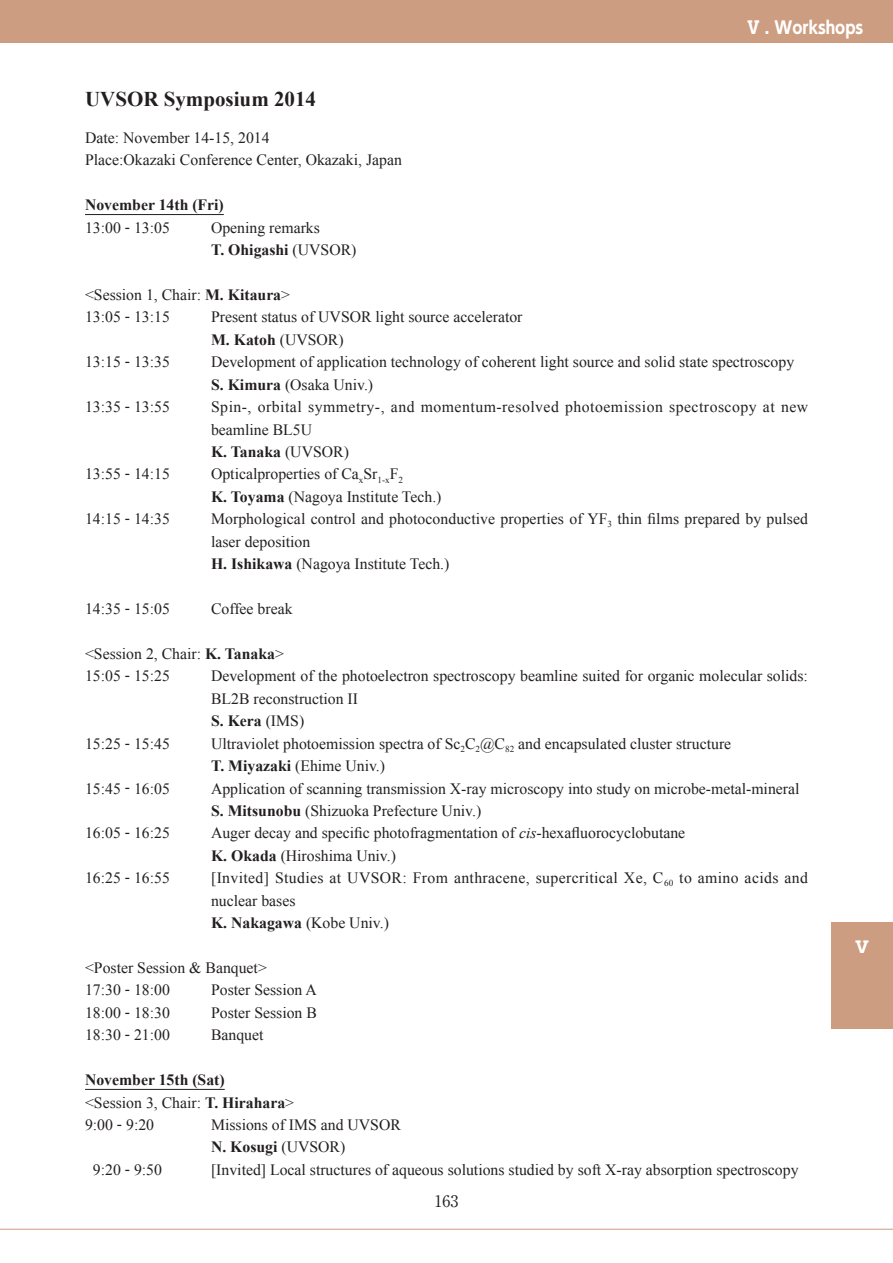
<style>
.page{position:relative;width:893px;height:1263px;background:#fff}
.page>*{position:absolute;margin:0;border:0;box-sizing:border-box;transform-origin:0 0}
.t1{font:700 21px "Times New Roman";color:#231f20}
.t2{font:700 16.95px "UD Shin Go Pro";color:#fff;scale:.9 1}
.t3{font:15.9px "Ryumin Pro";color:#231f20}
.t4{font:700 15.9px "Shin Go Pro";color:#fff}
.t5{font:15.75px/22.5px "Times New Roman";color:#231f20}
.t6{font:15.75px/22.5px "Times New Roman";letter-spacing:.025em;color:#231f20}
.t7{font:15.75px/22.5px "Times New Roman";letter-spacing:.03em;color:#231f20}
.t8{font:700 15.75px/22.5px "Times New Roman";color:#231f20}
.s1{font-weight:700}
.s2{font-style:italic}
.s3{font-weight:400}
</style>
<div class="page">
<div style="left:0;top:0;width:893px;height:43px;background:#cc9d80"></div>
<hr style="left:0;top:1229px;width:893px;height:1px;background:#cc9d80">
<div style="left:831px;top:923px;width:62px;height:106px;background:#cc9d80"></div>
<hr style="left:85px;top:214px;width:139px;height:1px;background:#231f20">
<hr style="left:85px;top:1089px;width:140px;height:1px;background:#231f20">
<h1 class="t1" style="left:85px;top:84px;width:233px">UVSOR Symposium 2014</h1>
<p class="t5" style="left:85px;top:126px;width:318px">Date: November 14-15, 2014<br>Place:Okazaki Conference Center, Okazaki, Japan</p>
<p class="t8" style="left:85px;top:193px;width:140px">November 14th (Fri)</p>
<p class="t5" style="left:85px;top:216px;width:86px">13:00 - 13:05</p>
<p class="t5" style="left:211px;top:216px;width:147px">Opening remarks<br><span class="s1">T. Ohigashi</span> (UVSOR)</p>
<p class="t5" style="left:85px;top:283px;width:207px">&lt;Session 1, Chair: <span class="s1">M. Kitaura</span>&gt;<br>13:05 - 13:15</p>
<p class="t5" style="left:211px;top:306px;width:313px">Present status of UVSOR light source accelerator<br><span class="s1">M. Katoh</span> (UVSOR)</p>
<p class="t2" style="left:746px;top:13px;width:132px">Ⅴ . Workshops</p>
<p class="t5" style="left:85px;top:351px;width:86px">13:15 - 13:35</p>
<p class="t5" style="left:211px;top:351px;width:585px">Development of application technology of coherent light source and solid state spectroscopy<br><span class="s1">S. Kimura</span> (Osaka Univ.)</p>
<p class="t5" style="left:85px;top:395px;width:86px">13:35 - 13:55</p>
<p class="t7" style="left:211px;top:395px;width:599px">Spin-, orbital symmetry-, and momentum-resolved photoemission spectroscopy at new beamline BL5U<br><span class="s1">K. Tanaka</span> (UVSOR)</p>
<p class="t5" style="left:85px;top:463px;width:86px">13:55 - 14:15</p>
<p class="t5" style="left:211px;top:463px;width:232px">Opticalproperties of Ca<sub>x</sub>Sr<sub>1-x</sub>F<sub>2<br></sub><span class="s1">K. Toyama</span> (Nagoya Institute Tech.)</p>
<p class="t5" style="left:85px;top:508px;width:86px">14:15 - 14:35</p>
<p class="t5" style="left:211px;top:508px;width:598px">Morphological control and photoconductive properties of YF<sub>3</sub> thin films prepared by pulsed laser deposition<br><span class="s1">H. Ishikawa</span> (Nagoya Institute Tech.)</p>
<p class="t5" style="left:85px;top:597px;width:86px">14:35 - 15:05</p>
<p class="t5" style="left:211px;top:597px;width:83px">Coffee break</p>
<p class="t5" style="left:85px;top:642px;width:200px">&lt;Session 2, Chair: <span class="s1">K. Tanaka</span>&gt;<br>15:05 - 15:25</p>
<p class="t5" style="left:211px;top:665px;width:598px">Development of the photoelectron spectroscopy beamline suited for organic molecular solids:<br>BL2B reconstruction II<br><span class="s1">S. Kera</span> (IMS)</p>
<p class="t5" style="left:85px;top:732px;width:86px">15:25 - 15:45</p>
<p class="t5" style="left:211px;top:732px;width:522px">Ultraviolet photoemission spectra of Sc<sub>2</sub>C<sub>2</sub>@C<sub>82</sub> and encapsulated cluster structure<br><span class="s1">T. Miyazaki</span> (Ehime Univ.)</p>
<p class="t5" style="left:85px;top:777px;width:86px">15:45 - 16:05</p>
<p class="t5" style="left:211px;top:777px;width:590px">Application of scanning transmission X-ray microscopy into study on microbe-metal-mineral<br><span class="s1">S. Mitsunobu</span> (Shizuoka Prefecture Univ.)</p>
<p class="t5" style="left:85px;top:822px;width:86px">16:05 - 16:25</p>
<p class="t5" style="left:211px;top:822px;width:476px">Auger decay and specific photofragmentation of <span class="s2">cis</span>-hexafluorocyclobutane<br><span class="s1">K. Okada</span> (Hiroshima Univ.)</p>
<p class="t5" style="left:85px;top:866px;width:86px">16:25 - 16:55</p>
<p class="t6" style="left:211px;top:866px;width:598px">[Invited] Studies at UVSOR: From anthracene, supercritical Xe, C<sub>60</sub> to amino acids and nuclear bases<br><span class="s1">K. Nakagawa</span> (Kobe Univ.)</p>
<p class="t5" style="left:85px;top:956px;width:183px">&lt;Poster Session &amp; Banquet&gt;<br>17:30 - 18:00</p>
<p class="t5" style="left:211px;top:979px;width:107px">Poster Session A</p>
<p class="t5" style="left:85px;top:1001px;width:86px">18:00 - 18:30</p>
<p class="t5" style="left:211px;top:1001px;width:107px">Poster Session B</p>
<p class="t5" style="left:85px;top:1023px;width:86px">18:30 - 21:00</p>
<p class="t5" style="left:211px;top:1023px;width:54px">Banquet</p>
<p class="t8" style="left:85px;top:1068px;width:211px">November 15th (Sat)<br><span class="s3">&lt;Session 3, Chair:</span> T. Hirahara<span class="s3">&gt;<br>9:00 - 9:20</span></p>
<p class="t5" style="left:211px;top:1113px;width:191px">Missions of IMS and UVSOR<br><span class="s1">N. Kosugi</span> (UVSOR)</p>
<p class="t5" style="left:93px;top:1158px;width:71px">9:20 - 9:50</p>
<p class="t5" style="left:211px;top:1158px;width:589px">[Invited] Local structures of aqueous solutions studied by soft X-ray absorption spectroscopy</p>
<p class="t3" style="left:434px;top:1188px;width:25px">163</p>
<p class="t4" style="left:854px;top:934px;width:17px">Ⅴ</p>
</div>
